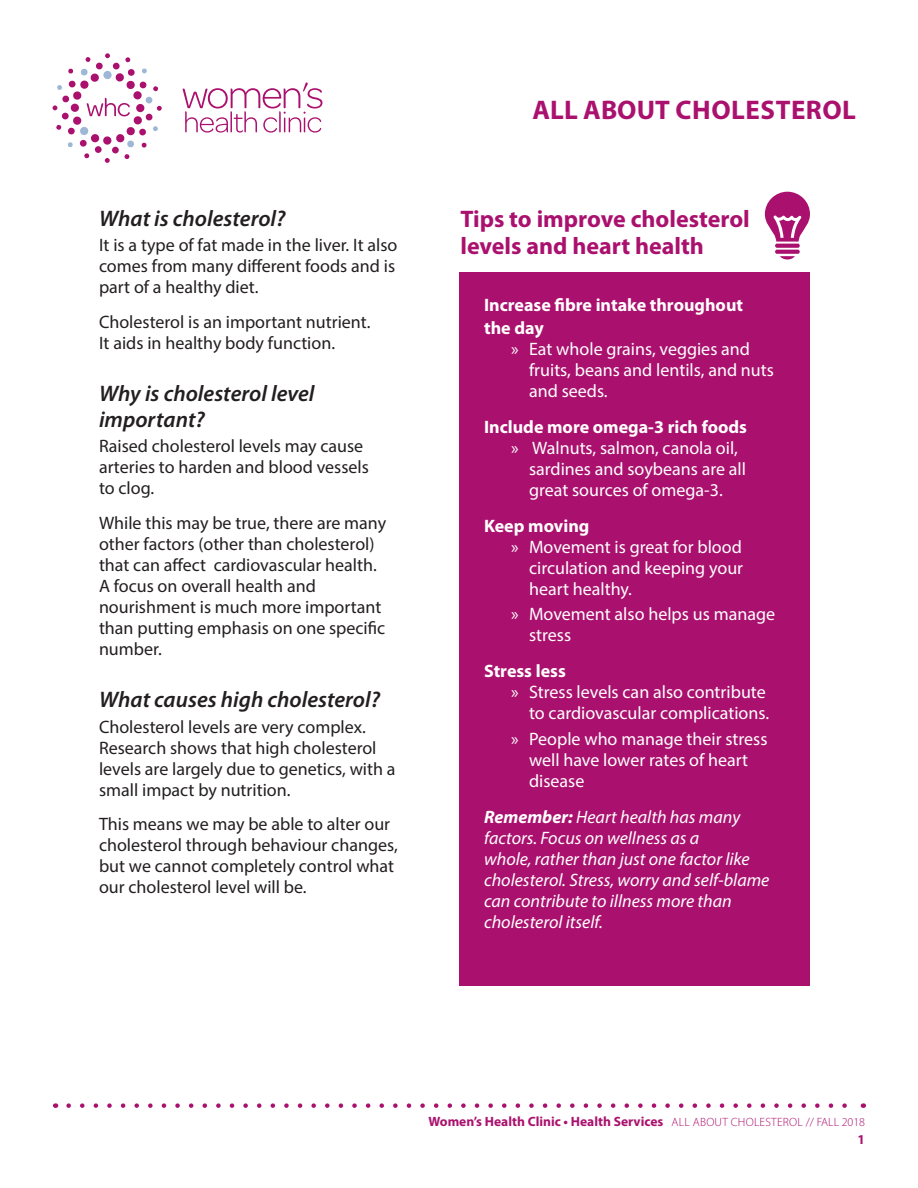
<style>
.page{position:relative;width:918px;height:1188px;background:#fff}
.page>*{position:absolute;margin:0;border:0;box-sizing:border-box;transform-origin:0 0}
.t1{font:700 27px "Myriad Pro";letter-spacing:.02em;color:#aa116e}
.Subtitle{font:700 24px/27.3px "Myriad Pro";color:#aa116e}
.Subtitle-2{font:italic 600 22.5px/25.5px "Myriad Pro";color:#231f20}
.Body{font:18px/21px "Myriad Pro";color:#231f20}
.t2{font:18px/21px "Myriad Pro";color:#fff}
.Sub_subtitle{font:italic 18px/21px "Myriad Pro";color:#fff}
.Sub_subtitle-2{font:700 18px/22.5px "Myriad Pro";color:#fff}
.t3{font:700 13.5px "Myriad Pro";color:#aa116e}
.s1{font-weight:700}
.s2{font-weight:300;font-size:12px}
</style>
<div class="page">
<svg style="left:52px;top:53px;width:110px;height:110px"></svg>
<svg style="left:183px;top:82px;width:139px;height:51px"></svg>
<svg style="left:69px;top:1103px;width:778px;height:5px"></svg>
<div style="left:459px;top:272px;width:351px;height:714px;background:#aa116e"></div>
<svg style="left:765px;top:192px;width:45px;height:68px"></svg>
<p class="Subtitle-2" style="left:99px;top:205px;width:188px">What is cholesterol?</p>
<p class="Body" style="left:99px;top:235px;width:300px">It is a type of fat made in the liver. It also comes from many different foods and is part of a healthy diet.</p>
<p class="Body" style="left:99px;top:311px;width:273px">Cholesterol is an important nutrient.<br>It aids in healthy body function.</p>
<p class="Subtitle-2" style="left:99px;top:381px;width:217px">Why is cholesterol level important?</p>
<p class="Body" style="left:99px;top:436px;width:271px">Raised cholesterol levels may cause arteries to harden and blood vessels to clog.</p>
<p class="Body" style="left:99px;top:512px;width:289px">While this may be true, there are many other factors (other than cholesterol) that can affect cardiovascular health.<br>A focus on overall health and nourishment is much more important than putting emphasis on one specific number.</p>
<p class="Subtitle-2" style="left:99px;top:687px;width:283px">What causes high cholesterol?</p>
<p class="Body" style="left:99px;top:716px;width:298px">Cholesterol levels are very complex.<br>Research shows that high cholesterol levels are largely due to genetics, with a small impact by nutrition.</p>
<p class="Body" style="left:99px;top:814px;width:300px">This means we may be able to alter our cholesterol through behaviour changes, but we cannot completely control what our cholesterol level will be.</p>
<h1 class="t1" style="left:533px;top:94px;width:325px">ALL ABOUT CHOLESTEROL</h1>
<p class="Subtitle" style="left:460px;top:206px;width:291px">Tips to improve cholesterol levels and heart health</p>
<p class="Sub_subtitle-2" style="left:484px;top:294px;width:261px">Increase fibre intake throughout the day</p>
<p class="t2" style="left:529px;top:338px;width:246px;text-indent:-18px">» Eat whole grains, veggies and fruits, beans and lentils, and nuts and seeds.</p>
<p class="Sub_subtitle-2" style="left:484px;top:416px;width:264px">Include more omega-3 rich foods</p>
<p class="t2" style="left:529px;top:437px;width:219px;text-indent:-18px">» Walnuts, salmon, canola oil, sardines and soybeans are all great sources of omega-3.</p>
<p class="Sub_subtitle-2" style="left:484px;top:515px;width:107px">Keep moving</p>
<p class="t2" style="left:529px;top:536px;width:216px;text-align:justify;text-indent:-18px">» Movement is great for blood circulation and keeping your heart healthy.</p>
<p class="t2" style="left:529px;top:603px;width:248px;text-indent:-18px">» Movement also helps us manage stress</p>
<p class="Sub_subtitle-2" style="left:484px;top:660px;width:83px">Stress less</p>
<p class="t2" style="left:511px;top:681px;width:260px;text-align:right">» Stress levels can also contribute to cardiovascular complications.</p>
<p class="t2" style="left:529px;top:728px;width:240px;text-indent:-18px">» People who manage their stress well have lower rates of heart disease</p>
<p class="Sub_subtitle" style="left:484px;top:806px;width:287px"><span class="s1">Remember:</span> Heart health has many factors. Focus on wellness as a<br>whole, rather than just one factor like cholesterol. Stress, worry and self-blame can contribute to illness more than cholesterol itself.</p>
<p class="t3" style="left:428px;top:1114px;width:438px">Women’s Health Clinic • Health Services <span class="s2">ALL ABOUT CHOLESTEROL // FALL 2018</span></p>
<p class="t3" style="left:858px;top:1132px;width:9px">1</p>
</div>
